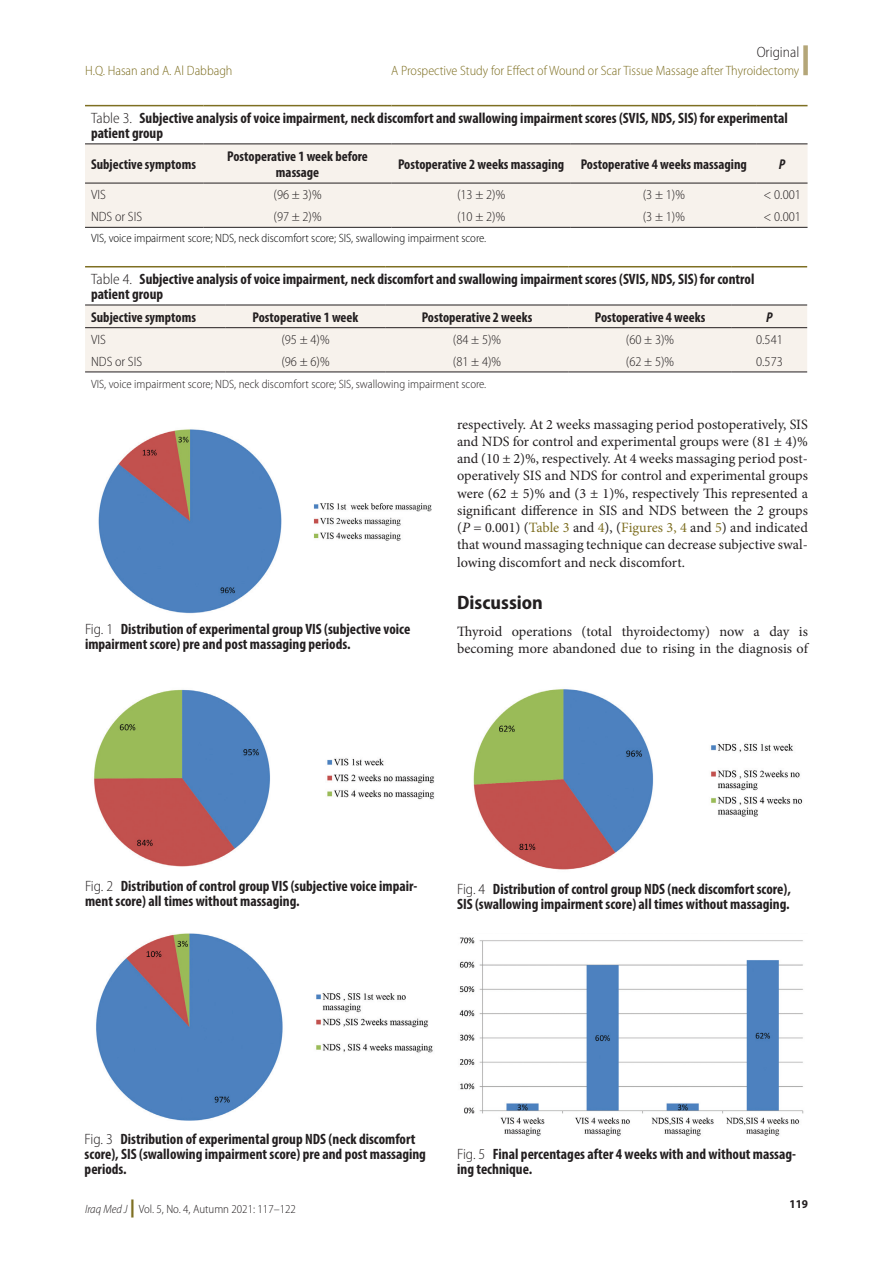
<style>
.page{position:relative;width:893px;height:1263px;background:#fff}
.page>*{position:absolute;margin:0;border:0;box-sizing:border-box;transform-origin:0 0}
.t1{font:700 semi-condensed 19.5px "Myriad Pro";color:#231f20}
.Table_Fig_Box_Title{font:700 condensed 15px/15px "Myriad Pro";color:#231f20}
.t2{font:300 semi-condensed 15px "Myriad Pro";color:#231f20}
.Tx{font:14.25px/17.2px "Minion Pro";color:#231f20;text-align:justify}
.Table_Head_C_align{font:700 condensed 14.25px/16.5px "Myriad Pro";color:#231f20;text-align:center}
.Txf{font:14.25px/17.2px "Minion Pro";letter-spacing:-.005em;color:#231f20}
.Table_Head_L_align{font:700 condensed 14.25px "Myriad Pro";color:#231f20}
.Table_Head_C_align-2{font:italic 700 condensed 14.25px "Myriad Pro";color:#231f20}
.Table_Tx{font:300 semi-condensed 13.5px "Myriad Pro";color:#231f20}
.t3{font:300 semi-condensed 13.5px "Myriad Pro";color:#7e6f22}
.Table_Source_Tx{font:300 semi-condensed 12px "Myriad Pro";color:#231f20}
.Table_Source_Tx-2{font:300 semi-condensed 12px "Myriad Pro";color:#000}
.t4{font:700 semi-condensed 12px "Myriad Pro";color:#231f20}
.s1{font-weight:300;font-stretch:semi-condensed}
.s2{font-style:italic}
.s3{color:#7e6f22}
.s4{font-weight:900;font-stretch:normal;font-size:18px;color:#7e6f22}
</style>
<div class="page">
<div style="left:803px;top:45px;width:5px;height:30px;background:#b4a678"></div>
<div style="left:85px;top:144px;width:722px;height:83px;background:#f7f2ec"></div>
<hr style="left:85px;top:227px;width:119px;height:1px;background:#231f20">
<hr style="left:204px;top:227px;width:187px;height:1px;background:#231f20">
<hr style="left:392px;top:227px;width:179px;height:1px;background:#231f20">
<hr style="left:571px;top:227px;width:186px;height:1px;background:#231f20">
<hr style="left:757px;top:227px;width:50px;height:1px;background:#231f20">
<hr style="left:85px;top:143px;width:119px;height:1px;background:#231f20">
<hr style="left:204px;top:143px;width:187px;height:1px;background:#231f20">
<hr style="left:392px;top:143px;width:179px;height:1px;background:#231f20">
<hr style="left:571px;top:143px;width:186px;height:1px;background:#231f20">
<hr style="left:757px;top:143px;width:50px;height:1px;background:#231f20">
<hr style="left:85px;top:183px;width:119px;height:1px;background:#231f20">
<hr style="left:204px;top:183px;width:187px;height:1px;background:#231f20">
<hr style="left:392px;top:183px;width:179px;height:1px;background:#231f20">
<hr style="left:571px;top:183px;width:186px;height:1px;background:#231f20">
<hr style="left:757px;top:183px;width:50px;height:1px;background:#231f20">
<hr style="left:85px;top:105px;width:119px;height:1px;background:#7e6f22">
<hr style="left:204px;top:105px;width:187px;height:1px;background:#7e6f22">
<hr style="left:392px;top:105px;width:179px;height:1px;background:#7e6f22">
<hr style="left:571px;top:105px;width:186px;height:1px;background:#7e6f22">
<hr style="left:757px;top:105px;width:50px;height:1px;background:#7e6f22">
<div style="left:85px;top:306px;width:722px;height:66px;background:#f7f2ec"></div>
<hr style="left:85px;top:305px;width:140px;height:1px;background:#231f20">
<hr style="left:225px;top:305px;width:161px;height:1px;background:#231f20">
<hr style="left:386px;top:305px;width:182px;height:1px;background:#231f20">
<hr style="left:568px;top:305px;width:164px;height:1px;background:#231f20">
<hr style="left:732px;top:305px;width:75px;height:1px;background:#231f20">
<hr style="left:85px;top:327px;width:140px;height:1px;background:#231f20">
<hr style="left:225px;top:327px;width:161px;height:1px;background:#231f20">
<hr style="left:386px;top:327px;width:182px;height:1px;background:#231f20">
<hr style="left:568px;top:327px;width:164px;height:1px;background:#231f20">
<hr style="left:732px;top:327px;width:75px;height:1px;background:#231f20">
<hr style="left:85px;top:266px;width:140px;height:1px;background:#7e6f22">
<hr style="left:225px;top:266px;width:161px;height:1px;background:#7e6f22">
<hr style="left:386px;top:266px;width:182px;height:1px;background:#7e6f22">
<hr style="left:568px;top:266px;width:164px;height:1px;background:#7e6f22">
<hr style="left:732px;top:266px;width:75px;height:1px;background:#7e6f22">
<hr style="left:85px;top:372px;width:140px;height:1px;background:#231f20">
<hr style="left:225px;top:372px;width:161px;height:1px;background:#231f20">
<hr style="left:386px;top:372px;width:182px;height:1px;background:#231f20">
<hr style="left:568px;top:372px;width:164px;height:1px;background:#231f20">
<hr style="left:732px;top:372px;width:75px;height:1px;background:#231f20">
<img style="left:98px;top:429px;width:334px;height:185px">
<img style="left:94px;top:689px;width:341px;height:178px">
<img style="left:96px;top:933px;width:337px;height:188px">
<img style="left:473px;top:689px;width:330px;height:181px">
<img style="left:459px;top:937px;width:345px;height:199px">
<p class="t3" style="left:85px;top:62px;width:149px">H.Q. Hasan and A. Al Dabbagh</p>
<p class="t2" style="left:757px;top:43px;width:44px">Original</p>
<p class="t3" style="left:391px;top:62px;width:410px">A Prospective Study for Effect of Wound or Scar Tissue Massage after Thyroidectomy</p>
<p class="Table_Fig_Box_Title" style="left:91px;top:110px;width:698px"><span class="s1">Table 3.</span> Subjective analysis of voice impairment, neck discomfort and swallowing impairment scores (SVIS, NDS, SIS) for experimental patient group</p>
<p class="Table_Head_L_align" style="left:91px;top:155px;width:106px">Subjective symptoms</p>
<p class="Table_Head_C_align" style="left:227px;top:147px;width:142px">Postoperative 1 week before massage</p>
<p class="Table_Head_C_align" style="left:398px;top:156px;width:168px">Postoperative 2 weeks massaging</p>
<p class="Table_Head_C_align" style="left:581px;top:156px;width:168px">Postoperative 4 weeks massaging</p>
<p class="Table_Head_C_align-2" style="left:779px;top:155px;width:8px">P</p>
<p class="Table_Tx" style="left:91px;top:187px;width:16px">VIS</p>
<p class="Table_Tx" style="left:273px;top:187px;width:50px">(96 ± 3)%</p>
<p class="Table_Tx" style="left:457px;top:187px;width:50px">(13 ± 2)%</p>
<p class="Table_Tx" style="left:643px;top:187px;width:44px">(3 ± 1)%</p>
<p class="Table_Tx" style="left:763px;top:187px;width:39px">&lt; 0.001</p>
<p class="Table_Tx" style="left:91px;top:209px;width:53px">NDS or SIS</p>
<p class="Table_Tx" style="left:273px;top:209px;width:50px">(97 ± 2)%</p>
<p class="Table_Tx" style="left:457px;top:209px;width:50px">(10 ± 2)%</p>
<p class="Table_Tx" style="left:643px;top:209px;width:44px">(3 ± 1)%</p>
<p class="Table_Tx" style="left:763px;top:209px;width:39px">&lt; 0.001</p>
<p class="Table_Source_Tx-2" style="left:91px;top:231px;width:397px">VIS, voice impairment score; NDS, neck discomfort score; SIS, swallowing impairment score.</p>
<p class="Table_Fig_Box_Title" style="left:91px;top:271px;width:665px"><span class="s1">Table 4.</span> Subjective analysis of voice impairment, neck discomfort and swallowing impairment scores (SVIS, NDS, SIS) for control patient group</p>
<p class="Table_Head_L_align" style="left:91px;top:308px;width:106px">Subjective symptoms</p>
<p class="Table_Head_C_align" style="left:253px;top:308px;width:107px">Postoperative 1 week</p>
<p class="Table_Head_C_align" style="left:422px;top:308px;width:112px">Postoperative 2 weeks</p>
<p class="Table_Head_C_align" style="left:595px;top:308px;width:112px">Postoperative 4 weeks</p>
<p class="Table_Head_C_align-2" style="left:766px;top:308px;width:8px">P</p>
<p class="Table_Tx" style="left:91px;top:331px;width:16px">VIS</p>
<p class="Table_Tx" style="left:281px;top:331px;width:50px">(95 ± 4)%</p>
<p class="Table_Tx" style="left:453px;top:331px;width:50px">(84 ± 5)%</p>
<p class="Table_Tx" style="left:626px;top:331px;width:50px">(60 ± 3)%</p>
<p class="Table_Tx" style="left:756px;top:331px;width:28px">0.541</p>
<p class="Table_Tx" style="left:91px;top:353px;width:53px">NDS or SIS</p>
<p class="Table_Tx" style="left:281px;top:353px;width:50px">(96 ± 6)%</p>
<p class="Table_Tx" style="left:453px;top:353px;width:50px">(81 ± 4)%</p>
<p class="Table_Tx" style="left:626px;top:353px;width:50px">(62 ± 5)%</p>
<p class="Table_Tx" style="left:756px;top:353px;width:28px">0.573</p>
<p class="Table_Source_Tx" style="left:91px;top:376px;width:397px">VIS, voice impairment score; NDS, neck discomfort score; SIS, swallowing impairment score.</p>
<p class="Table_Fig_Box_Title" style="left:85px;top:621px;width:327px"><span class="s1">Fig. 1</span> Distribution of experimental group VIS (subjective voice impairment score) pre and post massaging periods.</p>
<p class="Tx" style="left:457px;top:415px;width:352px">respectively. At 2 weeks massaging period postoperatively, SIS and NDS for control and experimental groups were (81 ± 4)% and (10 ± 2)%, respectively. At 4 weeks massaging period post&shy;operatively SIS and NDS for control and experimental groups were (62 ± 5)% and (3 ± 1)%, respectively This represented a significant difference in SIS and NDS between the 2 groups (<span class="s2">P</span> = 0.001) (<span class="s3">Table 3</span> and <span class="s3">4</span>), (<span class="s3">Figures 3, 4</span> and <span class="s3">5</span>) and indicated that wound massaging technique can decrease subjective swal&shy;lowing discomfort and neck discomfort.</p>
<h1 class="t1" style="left:457px;top:592px;width:87px">Discussion</h1>
<p class="Txf" style="left:457px;top:622px;width:352px">Thyroid operations (total thyroidectomy) now a day is becoming more abandoned due to rising in the diagnosis of</p>
<p class="Table_Fig_Box_Title" style="left:85px;top:878px;width:334px"><span class="s1">Fig. 2</span> Distribution of control group VIS (subjective voice impair&shy;ment score) all times without massaging.</p>
<p class="Table_Fig_Box_Title" style="left:457px;top:881px;width:335px"><span class="s1">Fig. 4</span> Distribution of control group NDS (neck discomfort score),<br>SIS (swallowing impairment score) all times without massaging.</p>
<p class="Table_Fig_Box_Title" style="left:85px;top:1131px;width:343px"><span class="s1">Fig. 3</span> Distribution of experimental group NDS (neck discomfort score), SIS (swallowing impairment score) pre and post massaging periods.</p>
<p class="Table_Source_Tx" style="left:85px;top:1201px;width:212px"><span class="s2">Iraq Med J</span> <span class="s4">|</span> Vol. 5, No. 4, Autumn 2021: 117–122</p>
<p class="Table_Fig_Box_Title" style="left:457px;top:1146px;width:340px"><span class="s1">Fig. 5</span> Final percentages after 4 weeks with and without massag&shy;ing technique.</p>
<p class="t4" style="left:790px;top:1197px;width:20px">119</p>
</div>
